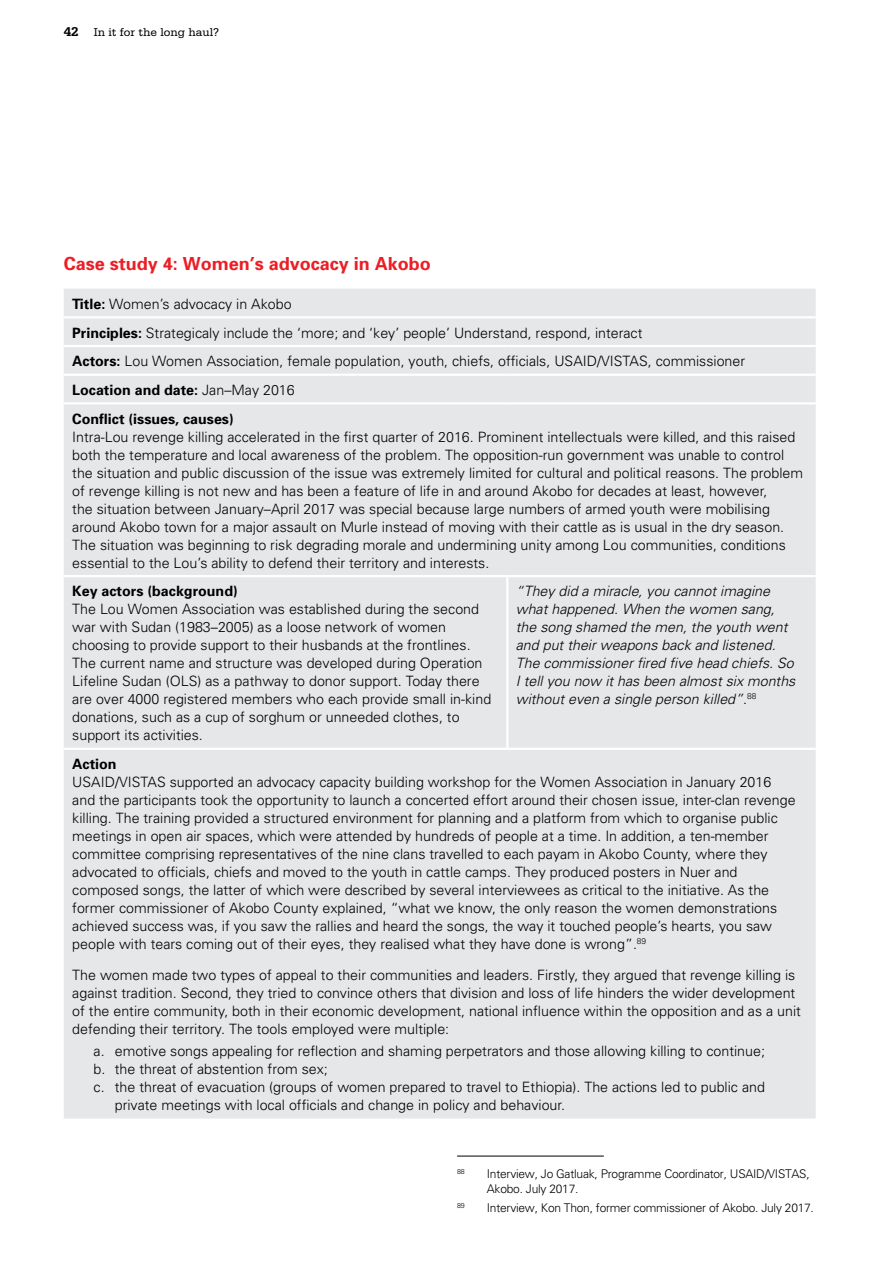
<style>
.page{position:relative;width:893px;height:1263px;background:#fff}
.page>*{position:absolute;margin:0;border:0;box-sizing:border-box;transform-origin:0 0}
.t1{font:700 18px "Univers";color:#ed1d24}
.Normal1{font:300 14.25px/18px "Univers";color:#000}
.Normal1-2{font:italic 300 14.25px/18px "Univers";color:#000}
.Normal1-3{font:700 14.25px "Univers";color:#000}
.Normal1-4{font:300 12px/15px "Univers";letter-spacing:-.02em;color:#000}
.t2{font:12px "Serifa";color:#000}
.Normal1-5{font:300 7.05px "Univers";color:#000}
.s1{font-weight:700;font-size:13.5px}
.s2{font-weight:700}
.s3{font-weight:300}
.s4{font-style:normal}
</style>
<div class="page">
<div style="left:64px;top:289px;width:752px;height:829px;background:#e6e7e8"></div>
<hr style="left:64px;top:316px;width:443px;height:2px;background:#fff">
<hr style="left:507px;top:316px;width:309px;height:2px;background:#fff">
<hr style="left:64px;top:345px;width:443px;height:2px;background:#fff">
<hr style="left:507px;top:345px;width:309px;height:2px;background:#fff">
<hr style="left:64px;top:374px;width:443px;height:2px;background:#fff">
<hr style="left:507px;top:374px;width:309px;height:2px;background:#fff">
<hr style="left:64px;top:402px;width:443px;height:2px;background:#fff">
<hr style="left:507px;top:402px;width:309px;height:2px;background:#fff">
<hr style="left:64px;top:575px;width:443px;height:2px;background:#fff">
<hr style="left:507px;top:575px;width:309px;height:2px;background:#fff">
<hr style="left:506px;top:577px;width:2px;height:171px;background:#fff">
<hr style="left:64px;top:748px;width:443px;height:2px;background:#fff">
<hr style="left:507px;top:748px;width:309px;height:2px;background:#fff">
<hr style="left:457px;top:1156px;width:147px;height:1px;background:#000">
<p class="t2" style="left:64px;top:25px;width:157px"><span class="s1">42</span> In it for the long haul?</p>
<p class="t1" style="left:64px;top:252px;width:369px">Case study 4: Women’s advocacy in Akobo</p>
<p class="Normal1" style="left:72px;top:294px;width:221px"><span class="s2">Title:</span> Women’s advocacy in Akobo</p>
<p class="Normal1" style="left:72px;top:323px;width:572px"><span class="s2">Principles:</span> Strategicaly include the ‘more; and ‘key’ people’ Understand, respond, interact</p>
<p class="Normal1" style="left:72px;top:352px;width:674px"><span class="s2">Actors:</span> Lou Women Association, female population, youth, chiefs, officials, USAID/VISTAS, commissioner</p>
<p class="Normal1-3" style="left:72px;top:381px;width:224px">Location and date: <span class="s3">Jan–May 2016</span></p>
<p class="Normal1-3" style="left:72px;top:409px;width:163px">Conflict (issues, causes)</p>
<p class="Normal1" style="left:72px;top:427px;width:732px">Intra-Lou revenge killing accelerated in the first quarter of 2016. Prominent intellectuals were killed, and this raised both the temperature and local awareness of the problem. The opposition-run government was unable to control the situation and public discussion of the issue was extremely limited for cultural and political reasons. The problem of revenge killing is not new and has been a feature of life in and around Akobo for decades at least, however,<br>the situation between January–April 2017 was special because large numbers of armed youth were mobilising around Akobo town for a major assault on Murle instead of moving with their cattle as is usual in the dry season.<br>The situation was beginning to risk degrading morale and undermining unity among Lou communities, conditions essential to the Lou’s ability to defend their territory and interests.</p>
<p class="Normal1-3" style="left:72px;top:582px;width:167px">Key actors (background)</p>
<p class="Normal1" style="left:72px;top:600px;width:420px">The Lou Women Association was established during the second war with Sudan (1983–2005) as a loose network of women choosing to provide support to their husbands at the frontlines.<br>The current name and structure was developed during Operation Lifeline Sudan (OLS) as a pathway to donor support. Today there are over 4000 registered members who each provide small in-kind donations, such as a cup of sorghum or unneeded clothes, to support its activities.</p>
<p class="Normal1-2" style="left:516px;top:582px;width:281px">“They did a miracle, you cannot imagine what happened. When the women sang, the song shamed the men, the youth went and put their weapons back and listened.<br>The commissioner fired five head chiefs. So I tell you now it has been almost six months without even a single person killed”<span class="s4">.</span><sup>88</sup></p>
<p class="Normal1-3" style="left:72px;top:755px;width:46px">Action</p>
<p class="Normal1" style="left:72px;top:772px;width:725px">USAID/VISTAS supported an advocacy capacity building workshop for the Women Association in January 2016 and the participants took the opportunity to launch a concerted effort around their chosen issue, inter-clan revenge killing. The training provided a structured environment for planning and a platform from which to organise public meetings in open air spaces, which were attended by hundreds of people at a time. In addition, a ten-member committee comprising representatives of the nine clans travelled to each payam in Akobo County, where they advocated to officials, chiefs and moved to the youth in cattle camps. They produced posters in Nuer and composed songs, the latter of which were described by several interviewees as critical to the initiative. As the former commissioner of Akobo County explained, “what we know, the only reason the women demonstrations achieved success was, if you saw the rallies and heard the songs, the way it touched people’s hearts, you saw people with tears coming out of their eyes, they realised what they have done is wrong”.<sup>89</sup></p>
<p class="Normal1" style="left:72px;top:965px;width:730px">The women made two types of appeal to their communities and leaders. Firstly, they argued that revenge killing is against tradition. Second, they tried to convince others that division and loss of life hinders the wider development of the entire community, both in their economic development, national influence within the opposition and as a unit defending their territory. The tools employed were multiple:</p>
<p class="Normal1" style="left:94px;top:1041px;width:673px">a. emotive songs appealing for reflection and shaming perpetrators and those allowing killing to continue;</p>
<p class="Normal1" style="left:94px;top:1059px;width:236px">b. the threat of abstention from sex;</p>
<p class="Normal1" style="left:115px;top:1077px;width:652px;text-indent:-21px">c. the threat of evacuation (groups of women prepared to travel to Ethiopia). The actions led to public and private meetings with local officials and change in policy and behaviour.</p>
<p class="Normal1-5" style="left:457px;top:1167px;width:9px">88</p>
<p class="Normal1-4" style="left:487px;top:1165px;width:324px">Interview, Jo Gatluak, Programme Coordinator, USAID/VISTAS,<br>Akobo. July 2017.</p>
<p class="Normal1-5" style="left:457px;top:1201px;width:9px">89</p>
<p class="Normal1-4" style="left:487px;top:1200px;width:329px">Interview, Kon Thon, former commissioner of Akobo. July 2017.</p>
</div>
